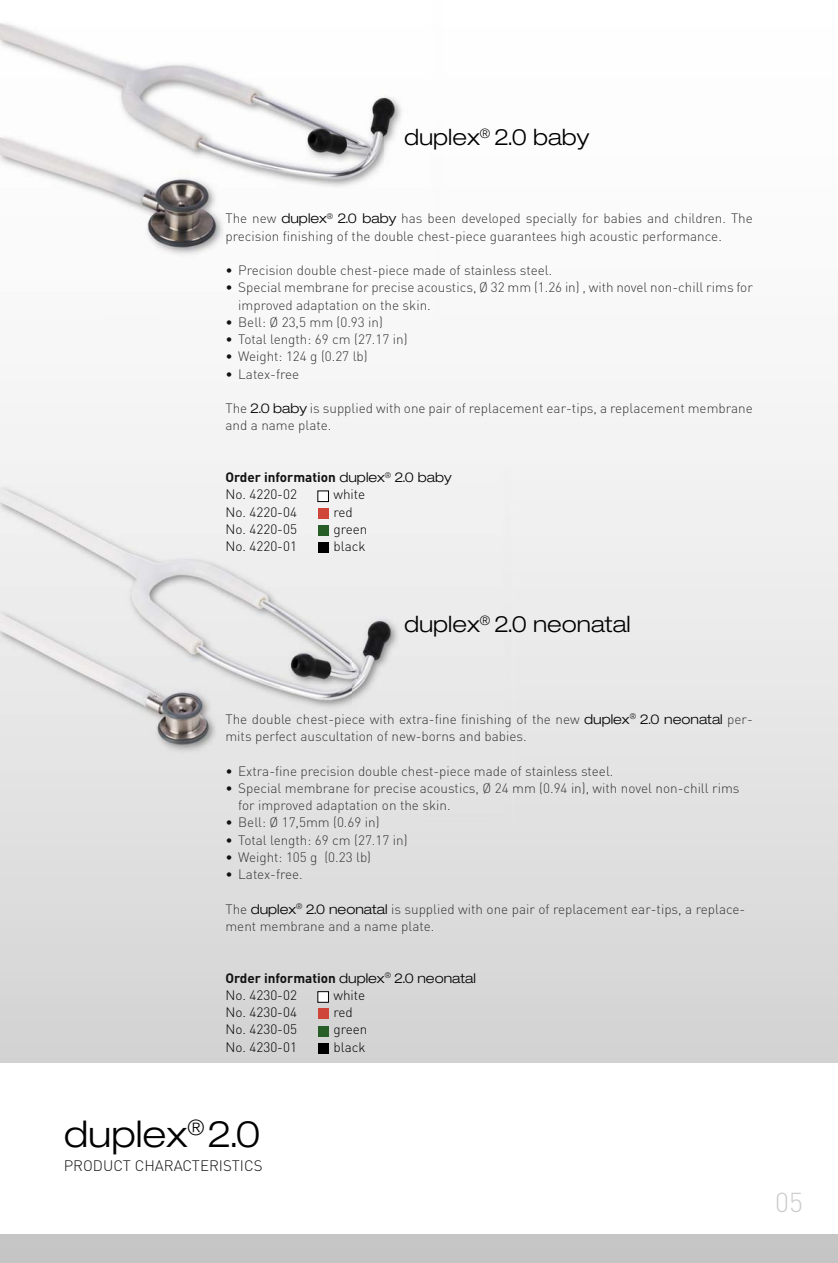
<style>
.page{position:relative;width:838px;height:1263px;background:#fff}
.page>*{position:absolute;margin:0;border:0;box-sizing:border-box;transform-origin:0 0}
.t1{font:300 expanded 36.75px "Helvetica Neue";color:#000}
.t2{font:300 27px "FFDIN";color:#ccc}
.t3{font:300 expanded 22.5px "Helvetica Neue";color:#000}
.t4{font:300 15px "FFDIN";color:#121212}
.t5{font:300 13.5px/17.2px "FFDIN";color:#363636}
.t6{font:300 13.5px "FFDIN";color:#000}
.t7{font:700 13.5px/17.2px "FFDIN";color:#121212}
.t8{font:300 expanded 13.5px "Helvetica Neue";color:#000}
.s1{font-family:"Helvetica Neue";font-stretch:expanded;color:#000}
.s2{color:#121212}
.s3{font-family:"Helvetica Neue";font-weight:300;font-stretch:expanded;color:#000}
.s4{font-weight:300;color:#000}
.s5{font-family:"FFDIN";font-weight:700;font-stretch:normal;color:#121212}
</style>
<div class="page">
<img style="left:0;top:403px;width:838px;height:860px">
<div style="left:0;top:1063px;width:838px;height:170px;background:#fff"></div>
<img style="left:0;top:23px;width:402px;height:233px">
<img style="left:0;top:466px;width:513px;height:50px">
<div style="left:0;top:812px;width:461px;height:10px;background:#e1e1e1"></div>
<div style="left:461px;top:516px;width:52px;height:306px;background:#e8e8e8"></div>
<img style="left:0;top:467px;width:504px;height:345px">
<div style="left:318px;top:491px;width:10px;height:10px;background:#fff"></div>
<div style="left:318px;top:491px;width:11px;height:11px;border:1px solid #000"></div>
<div style="left:318px;top:525px;width:10px;height:11px;background:#275d26"></div>
<div style="left:318px;top:508px;width:10px;height:11px;background:#cf4539"></div>
<div style="left:318px;top:542px;width:10px;height:11px;background:#000"></div>
<div style="left:318px;top:992px;width:10px;height:10px;background:#fff"></div>
<div style="left:318px;top:991px;width:11px;height:11px;border:1px solid #000"></div>
<div style="left:318px;top:1026px;width:10px;height:10px;background:#275d26"></div>
<div style="left:318px;top:1009px;width:10px;height:10px;background:#cf4539"></div>
<div style="left:318px;top:1043px;width:10px;height:10px;background:#000"></div>
<h3 class="t3" style="left:404px;top:129px;width:187px">duplex<sup>®</sup> 2.0 baby</h3>
<p class="t5" style="left:225px;top:212px;width:529px">The new <span class="s1">duplex</span><sup>®</sup> <span class="s1">2.0 baby</span> has been developed specially for babies and children. The precision finishing of the double chest-piece guarantees high acoustic performance.</p>
<p class="t5" style="left:225px;top:263px;width:328px"><span class="s2">•</span> Precision double chest-piece made of stainless steel.</p>
<p class="t5" style="left:238px;top:281px;width:516px;text-indent:-13px"><span class="s2">•</span> Special membrane for precise acoustics, Ø 32 mm (1.26 in) , with novel non-chill rims for improved adaptation on the skin.</p>
<p class="t5" style="left:225px;top:315px;width:159px"><span class="s2">•</span> Bell: Ø 23,5 mm (0.93 in)</p>
<p class="t5" style="left:225px;top:332px;width:184px"><span class="s2">•</span> Total length: 69 cm (27.17 in)</p>
<p class="t5" style="left:225px;top:350px;width:144px"><span class="s2">•</span> Weight: 124 g (0.27 lb)</p>
<p class="t5" style="left:225px;top:367px;width:75px"><span class="s2">•</span> Latex-free</p>
<p class="t5" style="left:225px;top:401px;width:529px">The <span class="s1">2.0 baby</span> is supplied with one pair of replacement ear-tips, a replacement membrane and a name plate.</p>
<p class="t7" style="left:225px;top:470px;width:227px">Order information <span class="s3">duplex</span><sup>®</sup> <span class="s3">2.0 baby<br></span><span class="s4">No. 4220-02</span></p>
<p class="t6" style="left:333px;top:490px;width:33px">white</p>
<p class="t6" style="left:225px;top:507px;width:73px">No. 4220-04</p>
<p class="t6" style="left:333px;top:507px;width:21px">red</p>
<p class="t6" style="left:225px;top:524px;width:73px">No. 4220-05</p>
<p class="t6" style="left:333px;top:524px;width:36px">green</p>
<p class="t6" style="left:225px;top:542px;width:73px">No. 4220-01</p>
<p class="t6" style="left:333px;top:542px;width:34px">black</p>
<h3 class="t3" style="left:404px;top:616px;width:228px">duplex<sup>®</sup> 2.0 neonatal</h3>
<p class="t5" style="left:225px;top:712px;width:529px">The double chest-piece with extra-fine finishing of the new <span class="s1">duplex</span><sup>®</sup> <span class="s1">2.0 neonatal</span> per&shy;mits perfect auscultation of new-borns and babies.</p>
<p class="t5" style="left:225px;top:764px;width:389px"><span class="s2">•</span> Extra-fine precision double chest-piece made of stainless steel.</p>
<p class="t5" style="left:238px;top:781px;width:503px;text-indent:-13px"><span class="s2">•</span> Special membrane for precise acoustics, Ø 24 mm (0.94 in), with novel non-chill rims for improved adaptation on the skin.</p>
<p class="t5" style="left:225px;top:815px;width:156px"><span class="s2">•</span> Bell: Ø 17,5mm (0.69 in)</p>
<p class="t5" style="left:225px;top:833px;width:184px"><span class="s2">•</span> Total length: 69 cm (27.17 in)</p>
<p class="t5" style="left:225px;top:850px;width:147px"><span class="s2">•</span> Weight: 105 g (0.23 lb)</p>
<p class="t5" style="left:225px;top:867px;width:79px"><span class="s2">•</span> Latex-free.</p>
<p class="t5" style="left:225px;top:902px;width:521px">The <span class="s1">duplex</span><sup>®</sup> <span class="s1">2.0 neonatal</span> is supplied with one pair of replacement ear-tips, a replace&shy;ment membrane and a name plate.</p>
<p class="t8" style="left:225px;top:973px;width:252px"><span class="s5">Order information</span> duplex<sup>®</sup> 2.0 neonatal</p>
<p class="t6" style="left:225px;top:990px;width:73px">No. 4230-02</p>
<p class="t6" style="left:333px;top:990px;width:33px">white</p>
<p class="t6" style="left:225px;top:1007px;width:73px">No. 4230-04</p>
<p class="t6" style="left:333px;top:1007px;width:21px">red</p>
<p class="t6" style="left:225px;top:1025px;width:73px">No. 4230-05</p>
<p class="t6" style="left:333px;top:1025px;width:36px">green</p>
<p class="t6" style="left:225px;top:1042px;width:73px">No. 4230-01</p>
<p class="t6" style="left:333px;top:1042px;width:34px">black</p>
<h1 class="t1" style="left:64px;top:1121px;width:198px">duplex<sup>®</sup>2.0</h1>
<p class="t4" style="left:64px;top:1160px;width:200px">PRODUCT CHARACTERISTICS</p>
<h2 class="t2" style="left:775px;top:1193px;width:29px">05</h2>
</div>
